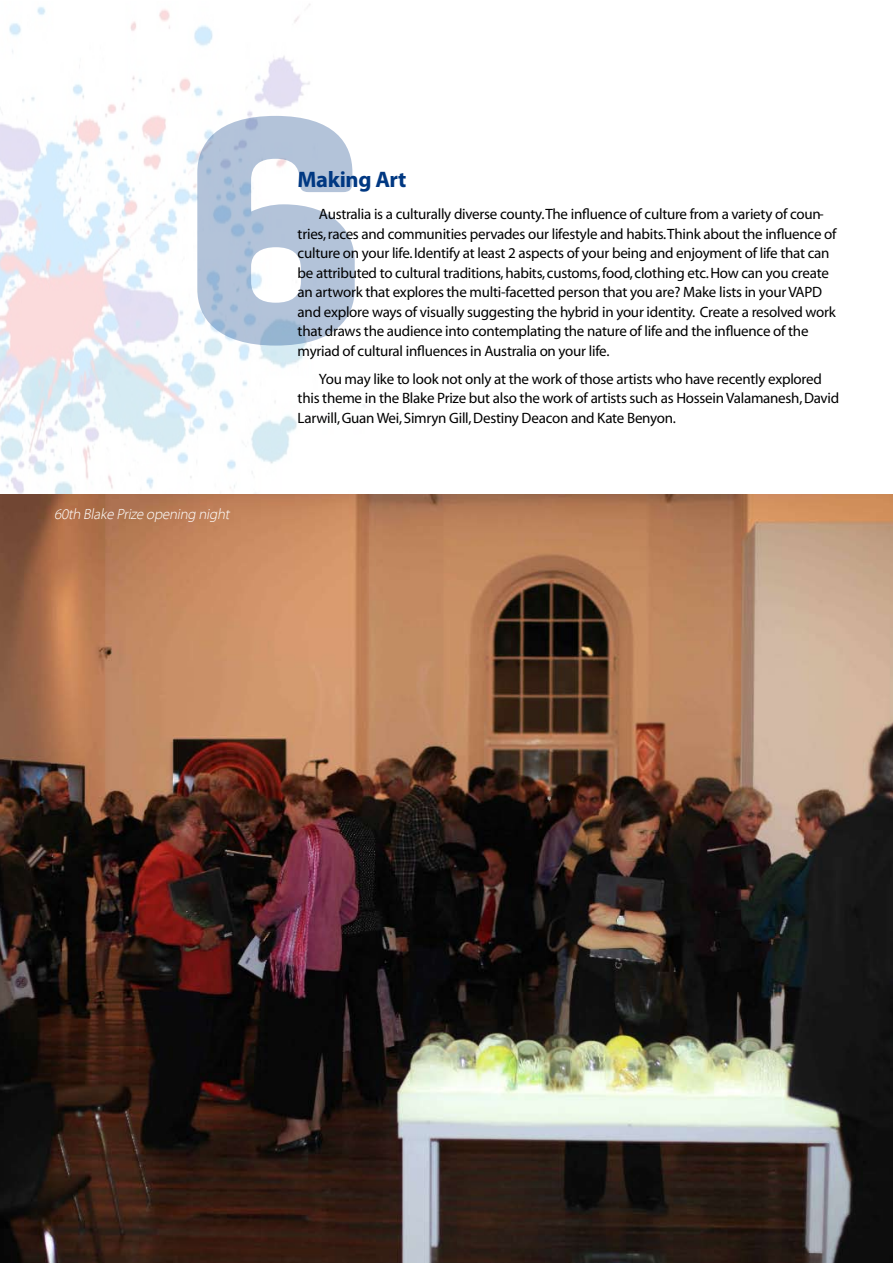
<style>
.page{position:relative;width:893px;height:1263px;background:#fff}
.page>*{position:absolute;margin:0;border:0;box-sizing:border-box;transform-origin:0 0}
.t1{font:700 22.5px "Myriad Pro";letter-spacing:-.015em;color:#003882}
.t2{font:15px/19.5px "Myriad";letter-spacing:-.015em;color:#000}
.t3{font:italic 300 15px "Myriad Pro";color:#fff}
</style>
<div class="page">
<img style="left:0;top:4px;width:365px;height:490px">
<svg style="left:197px;top:116px;width:158px;height:230px"></svg>
<img style="left:0;top:494px;width:892px;height:769px">
<p class="t3" style="left:54px;top:508px;width:180px">60th Blake Prize opening night</p>
<h1 class="t1" style="left:298px;top:167px;width:110px">Making Art</h1>
<p class="t2" style="left:298px;top:205px;width:540px;text-indent:21px">Australia is a culturally diverse county. The influence of culture from a variety of coun&shy;tries, races and communities pervades our lifestyle and habits. Think about the influence of culture on your life. Identify at least 2 aspects of your being and enjoyment of life that can be attributed to cultural traditions, habits, customs, food, clothing etc. How can you create an artwork that explores the multi-facetted person that you are? Make lists in your VAPD and explore ways of visually suggesting the hybrid in your identity. Create a resolved work that draws the audience into contemplating the nature of life and the influence of the myriad of cultural influences in Australia on your life.</p>
<p class="t2" style="left:298px;top:370px;width:543px;text-indent:21px">You may like to look not only at the work of those artists who have recently explored this theme in the Blake Prize but also the work of artists such as Hossein Valamanesh, David<br>Larwill, Guan Wei, Simryn Gill, Destiny Deacon and Kate Benyon.</p>
</div>
